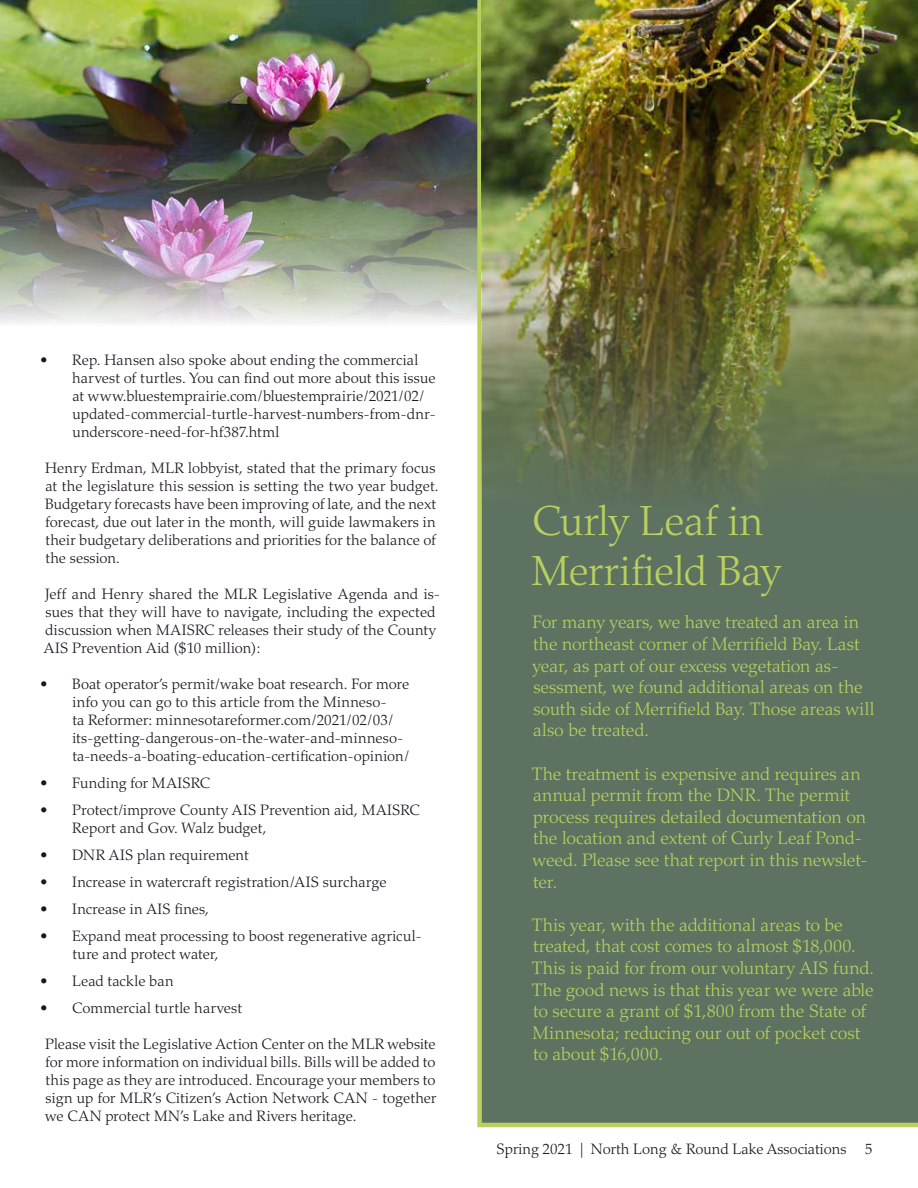
<style>
.page{position:relative;width:918px;height:1188px;background:#fff}
.page>*{position:absolute;margin:0;border:0;box-sizing:border-box;transform-origin:0 0}
.t1{font:300 42px/50.4px "Palatino";letter-spacing:-.005em;color:#b9d05e}
.t2{font:300 18px/21.6px "Palatino";letter-spacing:-.005em;color:#b9d05e}
.t3{font:300 15px/18px "Palatino";letter-spacing:.005em;color:#1a171c}
</style>
<div class="page">
<img style="left:0;top:0;width:477px;height:323px">
<div style="left:477px;top:0;width:441px;height:1127px;background:#5d7261"></div>
<img style="left:482px;top:0;width:436px;height:508px">
<p class="t3" style="left:72px;top:351px;width:365px;text-indent:-32px">• Rep. Hansen also spoke about ending the commercial harvest of turtles. You can find out more about this issue at www.bluestemprairie.com/bluestemprairie/2021/02/ updated-commercial-turtle-harvest-numbers-from-dnr&shy;underscore-need-for-hf387.html</p>
<p class="t3" style="left:45px;top:459px;width:395px">Henry Erdman, MLR lobbyist, stated that the primary focus at the legislature this session is setting the two year budget.<br>Budgetary forecasts have been improving of late, and the next forecast, due out later in the month, will guide lawmakers in their budgetary deliberations and priorities for the balance of the session.</p>
<p class="t3" style="left:44px;top:585px;width:398px">Jeff and Henry shared the MLR Legislative Agenda and is&shy;sues that they will have to navigate, including the expected discussion when MAISRC releases their study of the County AIS Prevention Aid ($10 million):</p>
<p class="t3" style="left:72px;top:675px;width:339px;text-indent:-32px">• Boat operator’s permit/wake boat research. For more info you can go to this article from the Minneso-<br>ta Reformer: minnesotareformer.com/2021/02/03/ its-getting-dangerous-on-the-water-and-minneso&shy;ta-needs-a-boating-education-certification-opinion/</p>
<p class="t3" style="left:40px;top:774px;width:172px">• Funding for MAISRC</p>
<p class="t3" style="left:72px;top:801px;width:349px;text-indent:-32px">• Protect/improve County AIS Prevention aid, MAISRC<br>Report and Gov. Walz budget,</p>
<p class="t3" style="left:40px;top:846px;width:210px">• DNR AIS plan requirement</p>
<p class="t3" style="left:40px;top:873px;width:348px">• Increase in watercraft registration/AIS surcharge</p>
<p class="t3" style="left:40px;top:900px;width:170px">• Increase in AIS fines,</p>
<p class="t3" style="left:72px;top:927px;width:351px;text-indent:-32px">• Expand meat processing to boost regenerative agricul&shy;ture and protect water,</p>
<p class="t3" style="left:40px;top:972px;width:135px">• Lead tackle ban</p>
<p class="t3" style="left:40px;top:999px;width:203px">• Commercial turtle harvest</p>
<p class="t3" style="left:45px;top:1035px;width:393px;text-align:justify">Please visit the Legislative Action Center on the MLR website for more information on individual bills. Bills will be added to this page as they are introduced. Encourage your members to sign up for MLR’s Citizen’s Action Network CAN - together we CAN protect MN’s Lake and Rivers heritage.</p>
<h1 class="t1" style="left:531px;top:496px;width:251px">Curly Leaf in<br>Merrifield Bay</h1>
<p class="t2" style="left:532px;top:612px;width:344px">For many years, we have treated an area in the northeast corner of Merrifield Bay. Last year, as part of our excess vegetation as&shy;sessment, we found additional areas on the south side of Merrifield Bay. Those areas will also be treated.</p>
<p class="t2" style="left:532px;top:763px;width:337px">The treatment is expensive and requires an annual permit from the DNR. The permit process requires detailed documentation on the location and extent of Curly Leaf Pond&shy;weed. Please see that report in this newslet&shy;ter.</p>
<p class="t2" style="left:532px;top:914px;width:343px">This year, with the additional areas to be treated, that cost comes to almost $18,000.<br>This is paid for from our voluntary AIS fund.<br>The good news is that this year we were able to secure a grant of $1,800 from the State of Minnesota; reducing our out of pocket cost to about $16,000.</p>
<p class="t3" style="left:497px;top:1140px;width:352px">Spring 2021 | North Long &amp; Round Lake Associations</p>
<p class="t3" style="left:865px;top:1140px;width:9px">5</p>
</div>
